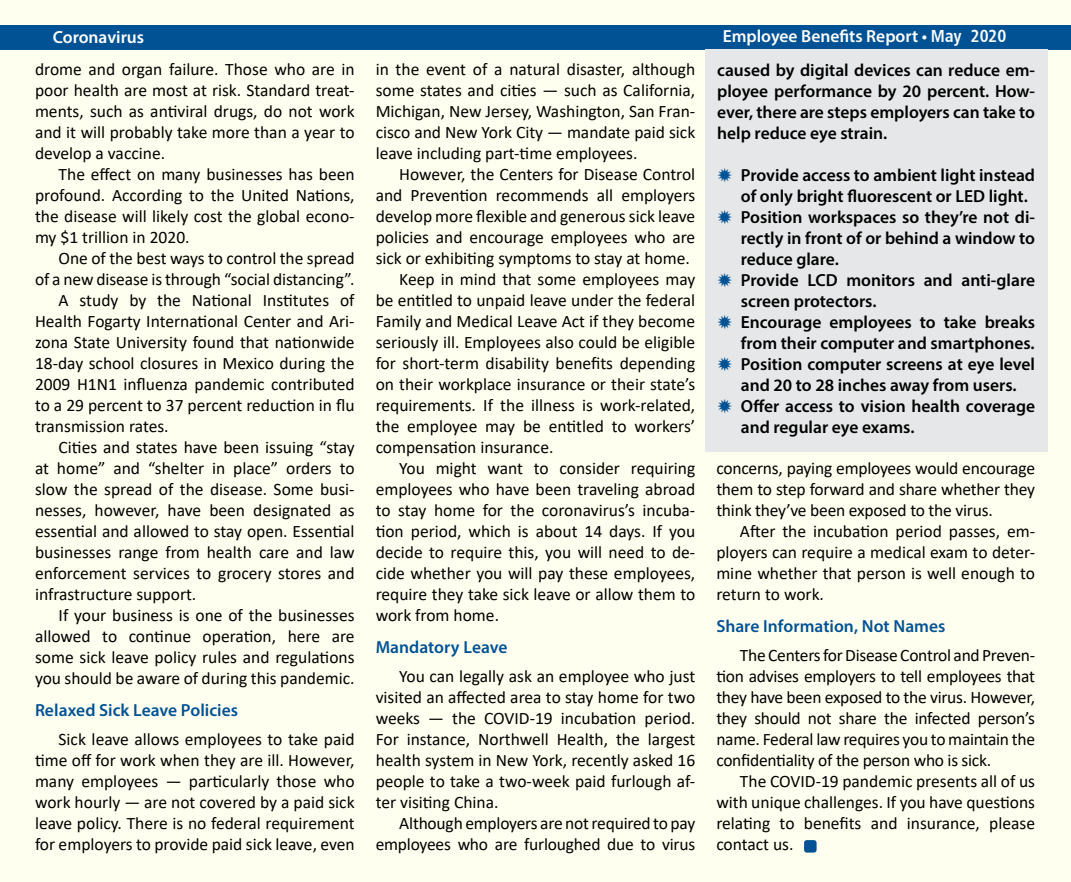
<style>
.page{position:relative;width:1071px;height:882px;background:#fff}
.page>*{position:absolute;margin:0;border:0;box-sizing:border-box;transform-origin:0 0}
.t1{font:17.5px/21px "Calibri";color:#000;text-align:justify}
.t2{font:600 17.5px/21px "Myriad Pro";color:#000}
.t3{font:600 17.5px "Myriad Pro";color:#005295}
.t4{font:600 17.5px "Myriad Pro";color:#fff}
.s1{color:#fff}
.s2{font-family:"Humanist 777 BT Bold Condensed B";font-weight:400;color:#fff}
</style>
<div class="page">
<div style="left:1px;top:1px;width:1070px;height:881px;background:#fffff0"></div>
<div style="left:0;top:25px;width:1071px;height:24px;background:#005295"></div>
<div style="left:705px;top:49px;width:342px;height:403px;background:#e6e7e8"></div>
<div style="left:804px;top:840px;width:13px;height:13px;background:#005295;border-radius:3px"></div>
<p class="t4" style="left:53px;top:26px;width:93px">Coronavirus</p>
<p class="t2" style="left:717px;top:19px;width:319px;line-height:33.9px;text-indent:5px"><span class="s1">Employee Benefits Report •</span> <span class="s2">May 2020 </span>caused by digital devices can reduce em-</p>
<p class="t2" style="left:717px;top:81px;width:319px;text-align:justify">ployee performance by 20 percent. How&shy;ever, there are steps employers can take to help reduce eye strain.</p>
<p class="t2" style="left:741px;top:165px;width:296px">Provide access to ambient light instead of only bright fluorescent or LED light.<br>Position workspaces so they’re not di&shy;rectly in front of or behind a window to reduce glare.<br>Provide LCD monitors and anti-glare screen protectors.<br>Encourage employees to take breaks from their computer and smartphones.<br>Position computer screens at eye level and 20 to 28 inches away from users.<br>Offer access to vision health coverage and regular eye exams.</p>
<p class="t1" style="left:35px;top:59px;width:321px">drome and organ failure. Those who are in poor health are most at risk. Standard treat&shy;ments, such as antiviral drugs, do not work and it will probably take more than a year to develop a vaccine.</p>
<p class="t1" style="left:35px;top:164px;width:321px;text-indent:24px">The effect on many businesses has been profound. According to the United Nations, the disease will likely cost the global econo&shy;my $1 trillion in 2020.</p>
<p class="t1" style="left:59px;top:248px;width:297px">One of the best ways to control the spread</p>
<p class="t1" style="left:35px;top:269px;width:321px">of a new disease is through “social distancing”.</p>
<p class="t1" style="left:59px;top:290px;width:298px">A study by the National Institutes of</p>
<p class="t1" style="left:35px;top:311px;width:321px">Health Fogarty International Center and Ari-</p>
<p class="t1" style="left:35px;top:332px;width:321px">zona State University found that nationwide</p>
<p class="t1" style="left:35px;top:353px;width:321px">18-day school closures in Mexico during the</p>
<p class="t1" style="left:35px;top:374px;width:321px">2009 H1N1 influenza pandemic contributed</p>
<p class="t1" style="left:35px;top:395px;width:321px">to a 29 percent to 37 percent reduction in flu</p>
<p class="t1" style="left:35px;top:416px;width:135px">transmission rates.</p>
<p class="t1" style="left:59px;top:437px;width:298px">Cities and states have been issuing “stay</p>
<p class="t1" style="left:35px;top:458px;width:321px">at home” and “shelter in place” orders to</p>
<p class="t1" style="left:35px;top:479px;width:321px">slow the spread of the disease. Some busi-</p>
<p class="t1" style="left:35px;top:500px;width:321px">nesses, however, have been designated as</p>
<p class="t1" style="left:35px;top:521px;width:321px">essential and allowed to stay open. Essential</p>
<p class="t1" style="left:35px;top:542px;width:321px">businesses range from health care and law</p>
<p class="t1" style="left:35px;top:563px;width:321px">enforcement services to grocery stores and</p>
<p class="t1" style="left:35px;top:584px;width:163px">infrastructure support.</p>
<p class="t1" style="left:59px;top:605px;width:298px">If your business is one of the businesses</p>
<p class="t1" style="left:35px;top:626px;width:321px">allowed to continue operation, here are</p>
<p class="t1" style="left:35px;top:647px;width:321px">some sick leave policy rules and regulations</p>
<p class="t1" style="left:35px;top:668px;width:321px">you should be aware of during this pandemic.</p>
<p class="t3" style="left:35px;top:699px;width:205px">Relaxed Sick Leave Policies</p>
<p class="t1" style="left:35px;top:728px;width:321px;text-indent:24px">Sick leave allows employees to take paid time off for work when they are ill. However, many employees — particularly those who work hourly — are not covered by a paid sick leave policy. There is no federal requirement for employers to provide paid sick leave, even</p>
<p class="t1" style="left:376px;top:59px;width:321px">in the event of a natural disaster, although some states and cities — such as California, Michigan, New Jersey, Washington, San Fran&shy;cisco and New York City — mandate paid sick leave including part-time employees.</p>
<p class="t1" style="left:399px;top:164px;width:298px">However, the Centers for Disease Control</p>
<p class="t1" style="left:376px;top:185px;width:321px">and Prevention recommends all employers</p>
<p class="t1" style="left:376px;top:206px;width:321px">develop more flexible and generous sick leave</p>
<p class="t1" style="left:376px;top:227px;width:321px">policies and encourage employees who are</p>
<p class="t1" style="left:376px;top:248px;width:316px">sick or exhibiting symptoms to stay at home.</p>
<p class="t1" style="left:399px;top:269px;width:298px">Keep in mind that some employees may</p>
<p class="t1" style="left:376px;top:290px;width:321px">be entitled to unpaid leave under the federal</p>
<p class="t1" style="left:376px;top:311px;width:321px">Family and Medical Leave Act if they become</p>
<p class="t1" style="left:376px;top:332px;width:321px">seriously ill. Employees also could be eligible</p>
<p class="t1" style="left:376px;top:353px;width:321px">for short-term disability benefits depending</p>
<p class="t1" style="left:376px;top:374px;width:321px">on their workplace insurance or their state’s</p>
<p class="t1" style="left:376px;top:395px;width:321px">requirements. If the illness is work-related,</p>
<p class="t1" style="left:376px;top:416px;width:321px">the employee may be entitled to workers’</p>
<p class="t1" style="left:376px;top:437px;width:179px">compensation insurance.</p>
<p class="t1" style="left:399px;top:458px;width:298px">You might want to consider requiring</p>
<p class="t1" style="left:376px;top:479px;width:321px">employees who have been traveling abroad</p>
<p class="t1" style="left:376px;top:500px;width:321px">to stay home for the coronavirus’s incuba-</p>
<p class="t1" style="left:376px;top:521px;width:321px">tion period, which is about 14 days. If you</p>
<p class="t1" style="left:376px;top:542px;width:321px">decide to require this, you will need to de-</p>
<p class="t1" style="left:376px;top:563px;width:321px">cide whether you will pay these employees,</p>
<p class="t1" style="left:376px;top:584px;width:321px">require they take sick leave or allow them to</p>
<p class="t1" style="left:376px;top:605px;width:125px">work from home.</p>
<p class="t3" style="left:376px;top:636px;width:133px">Mandatory Leave</p>
<p class="t1" style="left:376px;top:665px;width:321px;text-indent:24px">You can legally ask an employee who just visited an affected area to stay home for two weeks — the COVID-19 incubation period.<br>For instance, Northwell Health, the largest health system in New York, recently asked 16 people to take a two-week paid furlough af&shy;ter visiting China.</p>
<p class="t1" style="left:376px;top:812px;width:321px;text-align:right">Although employers are not required to pay employees who are furloughed due to virus</p>
<p class="t1" style="left:716px;top:457px;width:320px">concerns, paying employees would encourage them to step forward and share whether they think they’ve been exposed to the virus.</p>
<p class="t1" style="left:716px;top:520px;width:320px;text-indent:24px">After the incubation period passes, em&shy;ployers can require a medical exam to deter&shy;mine whether that person is well enough to return to work.</p>
<p class="t3" style="left:716px;top:615px;width:231px">Share Information, Not Names</p>
<p class="t1" style="left:716px;top:644px;width:320px;text-indent:24px">The Centers for Disease Control and Preven&shy;tion advises employers to tell employees that they have been exposed to the virus. However, they should not share the infected person’s name. Federal law requires you to maintain the confidentiality of the person who is sick.</p>
<p class="t1" style="left:716px;top:770px;width:320px;text-indent:24px">The COVID-19 pandemic presents all of us with unique challenges. If you have questions relating to benefits and insurance, please contact us.</p>
</div>
